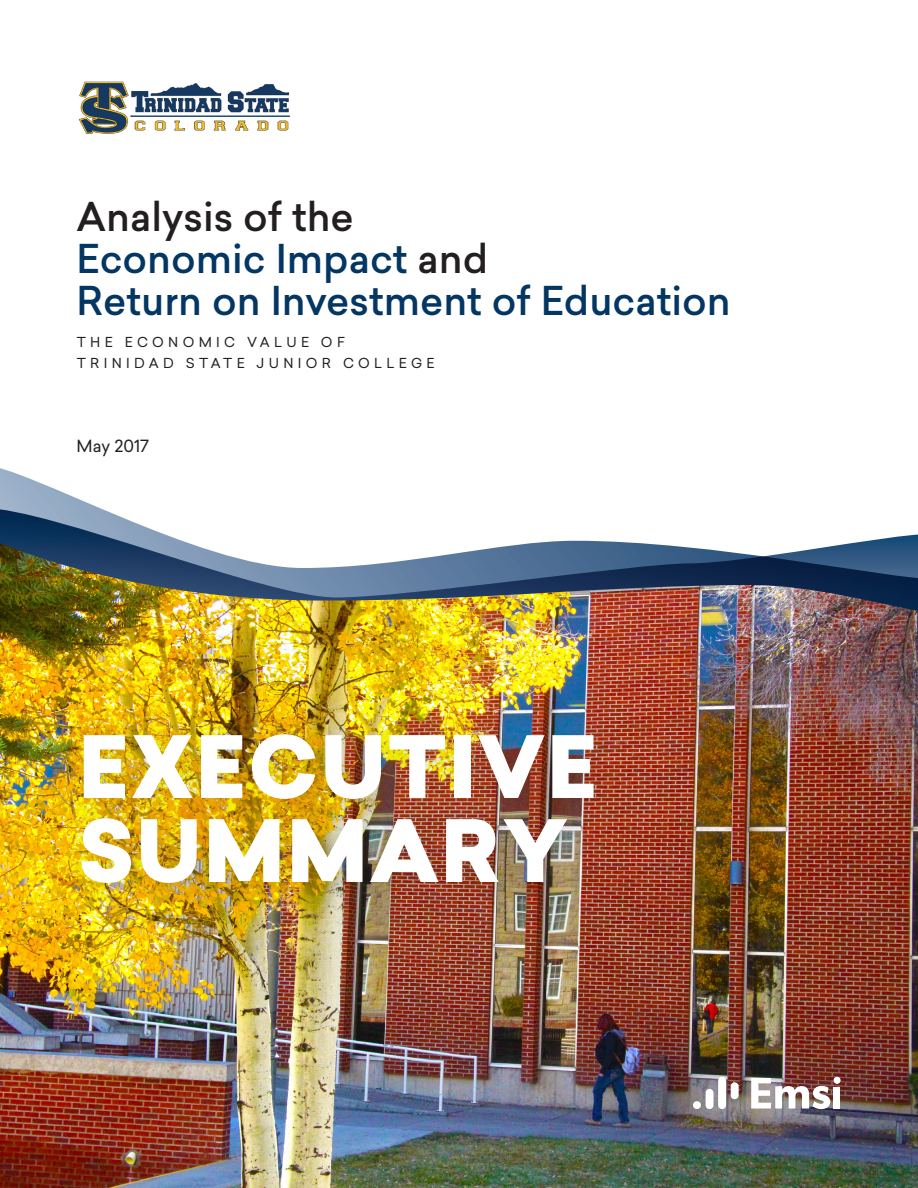
<style>
.page{position:relative;width:918px;height:1188px;background:#fff}
.page>*{position:absolute;margin:0;border:0;box-sizing:border-box;transform-origin:0 0}
.t1{font:900 84px/84px "Sailec";letter-spacing:.02em;color:#fff}
.t2{font:500 39px/42px "Sailec";color:#033663}
.t3{font:16.5px "Sailec";color:#231f20}
.t4{font:13.5px/21px "Sailec";letter-spacing:.32em;color:#231f20}
.s1{color:#231f20}
</style>
<div class="page">
<svg style="left:0;top:508px;width:918px;height:35px"></svg>
<img style="left:0;top:543px;width:918px;height:645px">
<svg style="left:751px;top:1078px;width:79px;height:31px"></svg>
<div style="left:834px;top:1087px;width:6px;height:22px;background:#fff"></div>
<div style="left:834px;top:1077px;width:7px;height:7px;background:#fff;border-radius:4px"></div>
<div style="left:706px;top:1089px;width:8px;height:20px;background:#fff;border-radius:4px"></div>
<div style="left:718px;top:1077px;width:8px;height:32px;background:#fff;border-radius:4px"></div>
<div style="left:693px;top:1101px;width:8px;height:8px;background:#fff;border-radius:50%"></div>
<div style="left:731px;top:1082px;width:8px;height:17px;background:#fff;border-radius:4px"></div>
<div style="left:55px;top:707px;width:570px;height:208px;background:#231f20;opacity:.2"></div>
<img style="left:78px;top:81px;width:212px;height:53px">
<p class="t2" style="left:76px;top:196px;width:656px"><span class="s1">Analysis of the<br></span>Economic Impact <span class="s1">and<br></span>Return on Investment of Education</p>
<p class="t4" style="left:77px;top:331px;width:359px">THE ECONOMIC VALUE OF<br>TRINIDAD STATE JUNIOR COLLEGE</p>
<p class="t3" style="left:76px;top:434px;width:74px">May 2017</p>
<p class="t1" style="left:78px;top:728px;width:521px">EXECUTIVE<br>SUMMARY</p>
</div>
